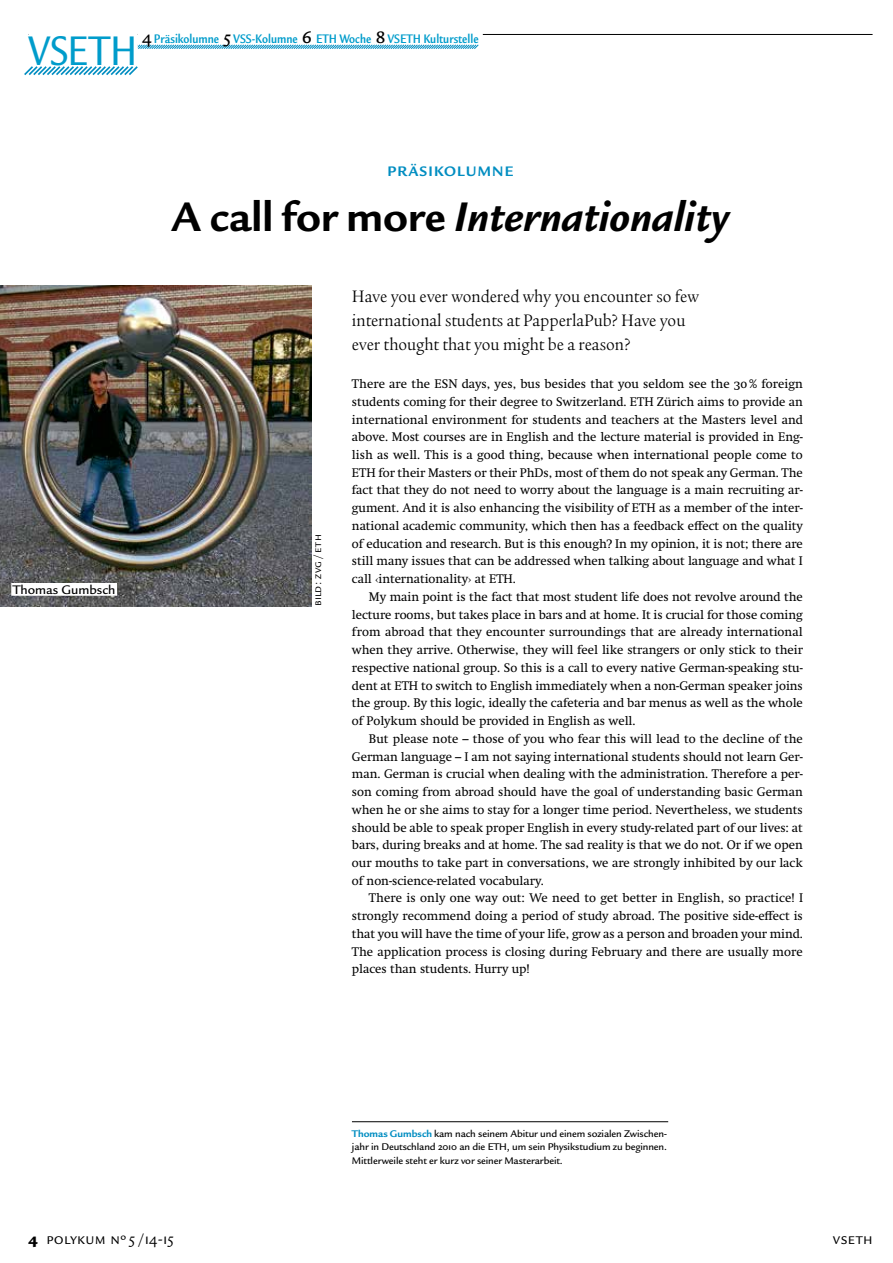
<style>
.page{position:relative;width:893px;height:1263px;background:#fff}
.page>*{position:absolute;margin:0;border:0;box-sizing:border-box;transform-origin:0 0}
.t1{font:italic 700 45px "Legacy Sans ITC Std";color:#000}
.t2{font:500 condensed 45px "Legacy Sans ITC Std";color:#009ccb}
.t3{font:condensed 18px/24px "Legacy Serif ITC Std";color:#000;scale:1.1 1}
.t4{font:16.5px "Legacy Sans ITC Std";letter-spacing:.03em;color:#000}
.t5{font:700 15px "Legacy Sans ITC Std";letter-spacing:.155em;color:#008dc1}
.t6{font:700 condensed 13.5px "Legacy Sans ITC Std";color:#009ccb}
.t7{font:500 13.5px "Legacy Sans ITC Std";color:#000}
.t8{font:12.75px/17.7px "Swift Neue LT Pro";color:#000;text-align:justify}
.t9{font:12px "Legacy Sans ITC Std";color:#000}
.t10{font:500 10.5px/13.5px "Legacy Sans ITC Std";letter-spacing:-.01em;color:#000;text-align:justify}
.s1{font-weight:500;font-stretch:normal;font-size:18.75px;color:#000}
.s2{font-style:normal}
.s3{font-family:"Legacy Serif ITC Std";font-stretch:condensed}
.s4{font-weight:700;color:#008dc1}
.s5{font-weight:900}
</style>
<div class="page">
<img style="left:0;top:285px;width:312px;height:321px">
<hr style="left:352px;top:1121px;width:316px;height:1px;background:#000">
<div style="left:11px;top:583px;width:106px;height:13px;background:#fff"></div>
<hr style="left:28px;top:34px;width:845px;height:1px;background:#000">
<div style="left:138px;top:30px;width:345px;height:15px;background:#fff"></div>
<svg style="left:138px;top:44px;width:341px;height:5px;background:#82c7e0"></svg>
<div style="left:28px;top:20px;width:110px;height:45px;background:#fff"></div>
<svg style="left:24px;top:66px;width:114px;height:9px"></svg>
<h1 class="t2" style="left:28px;top:25px;width:111px">VSETH</h1>
<p class="t6" style="left:142px;top:31px;width:338px"><span class="s1">4</span> Präsikolumne <span class="s1">5</span> VSS-Kolumne <span class="s1">6</span> ETH Woche <span class="s1">8</span> VSETH Kulturstelle</p>
<p class="t7" style="left:13px;top:581px;width:104px">Thomas Gumbsch</p>
<p class="t5" style="left:388px;top:163px;width:126px">PräsiKolumne</p>
<h1 class="t1" style="left:171px;top:191px;width:560px"><span class="s2">A call for more</span> Internationality</h1>
<p class="t9" style="left:311px;top:606px;width:72px;rotate:-90deg">Bild: ZVG / ETH</p>
<h2 class="t3" style="left:352px;top:285px;width:317px">Have you ever wondered why you encounter so few international students at PapperlaPub? Have you ever thought that you might be a reason?</h2>
<p class="t8" style="left:352px;top:375px;width:453px">There are the ESN days, yes, bus besides that you seldom see the 30% foreign students coming for their degree to Switzerland. ETH Zürich aims to provide an international environment for students and teachers at the Masters level and above. Most courses are in English and the lecture material is provided in Eng&shy;lish as well. This is a good thing, because when international people come to ETH for their Masters or their PhDs, most of them do not speak any German. The fact that they do not need to worry about the language is a main recruiting ar&shy;gument. And it is also enhancing the visibility of ETH as a member of the inter&shy;national academic community, which then has a feedback effect on the quality of education and research. But is this enough? In my opinion, it is not; there are still many issues that can be addressed when talking about language and what I call <span class="s3">‹</span>internationality<span class="s3">›</span> at ETH.</p>
<p class="t8" style="left:352px;top:588px;width:452px;text-indent:17px">My main point is the fact that most student life does not revolve around the lecture rooms, but takes place in bars and at home. It is crucial for those coming from abroad that they encounter surroundings that are already international when they arrive. Otherwise, they will feel like strangers or only stick to their respective national group. So this is a call to every native German-speaking stu&shy;dent at ETH to switch to English immediately when a non-German speaker joins the group. By this logic, ideally the cafeteria and bar menus as well as the whole of Polykum should be provided in English as well.</p>
<p class="t8" style="left:352px;top:729px;width:452px;text-indent:17px">But please note – those of you who fear this will lead to the decline of the German language – I am not saying international students should not learn Ger&shy;man. German is crucial when dealing with the administration. Therefore a per&shy;son coming from abroad should have the goal of understanding basic German when he or she aims to stay for a longer time period. Nevertheless, we students should be able to speak proper English in every study-related part of our lives: at bars, during breaks and at home. The sad reality is that we do not. Or if we open our mouths to take part in conversations, we are strongly inhibited by our lack of non-science-related vocabulary.</p>
<p class="t8" style="left:352px;top:889px;width:453px;text-indent:17px">There is only one way out: We need to get better in English, so practice! I strongly recommend doing a period of study abroad. The positive side-effect is that you will have the time of your life, grow as a person and broaden your mind.<br>The application process is closing during February and there are usually more places than students. Hurry up!</p>
<p class="t10" style="left:352px;top:1127px;width:317px"><span class="s4">Thomas Gumbsch</span> kam nach seinem Abitur und einem sozialen Zwischen&shy;jahr in Deutschland 2010 an die ETH, um sein Physikstudium zu beginnen.<br>Mittlerweile steht er kurz vor seiner Masterarbeit.</p>
<p class="t4" style="left:28px;top:1229px;width:147px"><span class="s5">4</span> Polykum Nº5 /14-15</p>
<p class="t4" style="left:833px;top:1229px;width:17px">VSETH</p>
</div>
